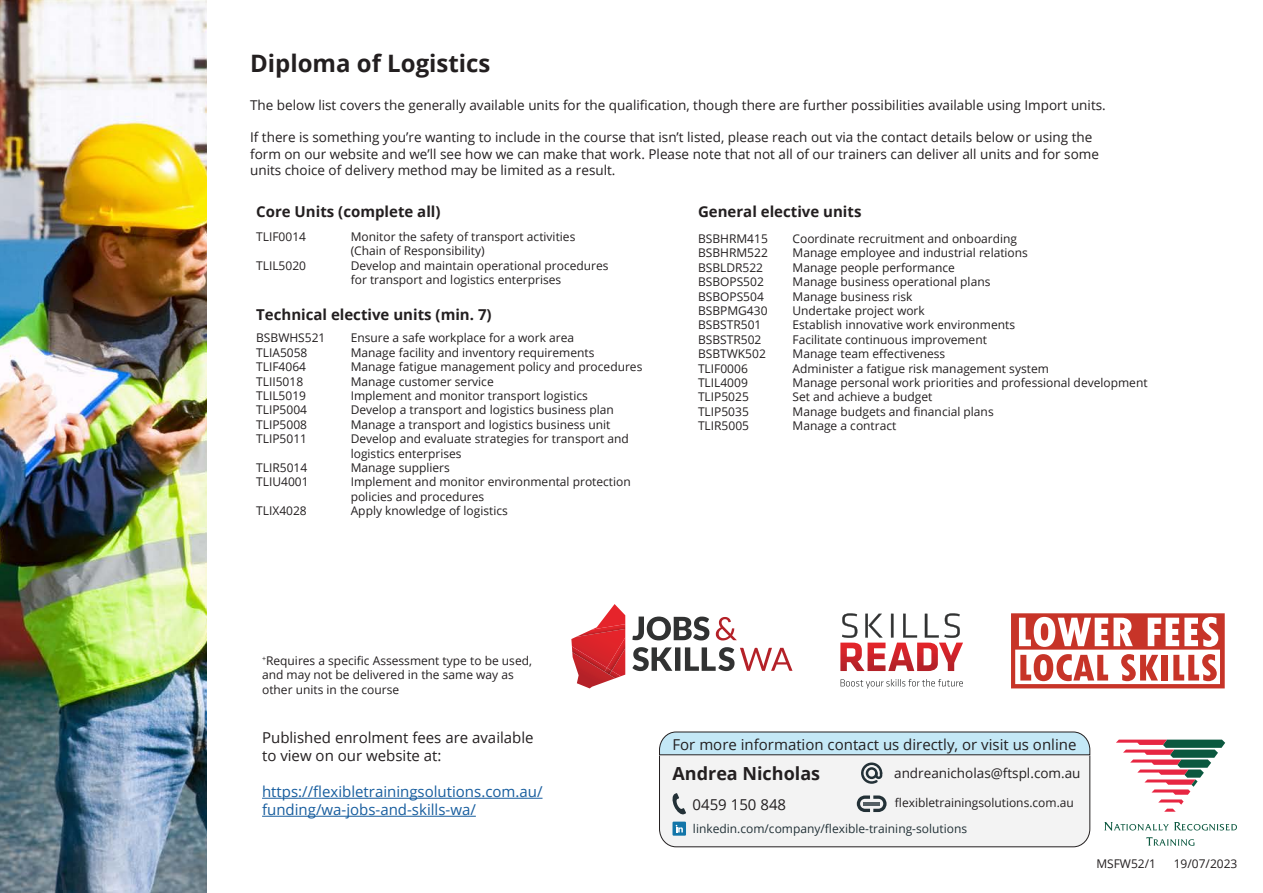
<style>
.page{position:relative;width:1263px;height:893px;background:#fff}
.page>*{position:absolute;margin:0;border:0;box-sizing:border-box;transform-origin:0 0}
.t1{font:700 24px "Open Sans";color:#231f20}
.Body_Text{font:700 18px "Open Sans";color:#231f20}
.Body_Text-2{font:15px/18px "Open Sans";color:#231f20}
.Unit_Group_Title{font:700 15px "Open Sans";color:#231f20}
.Body_Text-3{font:15px/18px "Open Sans";color:#175d9e}
.Body_Text-4{font:13.5px/16.2px "Open Sans";color:#231f20}
.Unit_Details{font:12px "Open Sans";color:#231f20}
.Body_Text-5{font:12px "Open Sans";color:#231f20}
.t2{font:12px "Open Sans";color:#223137}
</style>
<div class="page">
<img style="left:0;top:0;width:206px;height:893px">
<svg style="left:632px;top:617px;width:77px;height:23px"></svg>
<svg style="left:716px;top:617px;width:21px;height:23px"></svg>
<svg style="left:740px;top:648px;width:52px;height:23px"></svg>
<svg style="left:632px;top:647px;width:102px;height:24px"></svg>
<svg style="left:571px;top:604px;width:54px;height:84px"></svg>
<img style="left:576px;top:624px;width:49px;height:13px">
<svg style="left:840px;top:613px;width:123px;height:58px"></svg>
<svg style="left:840px;top:679px;width:123px;height:9px"></svg>
<svg style="left:1011px;top:613px;width:214px;height:75px"></svg>
<hr style="left:262px;top:798px;width:280px;height:1px;background:#175d9e">
<hr style="left:262px;top:816px;width:214px;height:1px;background:#175d9e">
<svg style="left:659px;top:731px;width:431px;height:116px"></svg>
<svg style="left:1116px;top:740px;width:109px;height:72px"></svg>
<svg style="left:1104px;top:822px;width:133px;height:9px"></svg>
<svg style="left:1146px;top:837px;width:48px;height:9px"></svg>
<p class="t1" style="left:250px;top:47px;width:242px">Diploma of Logistics</p>
<p class="Body_Text-4" style="left:250px;top:97px;width:857px">The below list covers the generally available units for the qualification, though there are further possibilities available using Import units.</p>
<p class="Body_Text-4" style="left:250px;top:129px;width:850px">If there is something you’re wanting to include in the course that isn’t listed, please reach out via the contact details below or using the form on our website and we’ll see how we can make that work. Please note that not all of our trainers can deliver all units and for some units choice of delivery method may be limited as a result.</p>
<p class="Unit_Group_Title" style="left:256px;top:201px;width:186px">Core Units (complete all)</p>
<p class="Unit_Details" style="left:256px;top:228px;width:51px">TLIF0014</p>
<p class="Unit_Details" style="left:256px;top:257px;width:51px">TLIL5020</p>
<p class="Unit_Group_Title" style="left:698px;top:201px;width:165px">General elective units</p>
<p class="Unit_Details" style="left:698px;top:230px;width:71px">BSBHRM415</p>
<p class="Unit_Details" style="left:698px;top:245px;width:71px">BSBHRM522</p>
<p class="Unit_Details" style="left:698px;top:259px;width:67px">BSBLDR522</p>
<p class="Unit_Details" style="left:698px;top:274px;width:67px">BSBOPS502</p>
<p class="Unit_Details" style="left:698px;top:288px;width:67px">BSBOPS504</p>
<p class="Unit_Details" style="left:698px;top:302px;width:71px">BSBPMG430</p>
<p class="Unit_Details" style="left:698px;top:317px;width:65px">BSBSTR501</p>
<p class="Unit_Details" style="left:698px;top:331px;width:65px">BSBSTR502</p>
<p class="Unit_Details" style="left:698px;top:346px;width:69px">BSBTWK502</p>
<p class="Unit_Details" style="left:698px;top:360px;width:51px">TLIF0006</p>
<p class="Unit_Details" style="left:698px;top:374px;width:51px">TLIL4009</p>
<p class="Unit_Details" style="left:698px;top:389px;width:52px">TLIP5025</p>
<p class="Unit_Details" style="left:698px;top:403px;width:52px">TLIP5035</p>
<p class="Unit_Details" style="left:698px;top:418px;width:53px">TLIR5005</p>
<p class="Unit_Details" style="left:351px;top:228px;width:226px">Monitor the safety of transport activities</p>
<p class="Unit_Details" style="left:351px;top:243px;width:136px">(Chain of Responsibility)</p>
<p class="Unit_Details" style="left:351px;top:257px;width:259px">Develop and maintain operational procedures</p>
<p class="Unit_Details" style="left:351px;top:271px;width:212px">for transport and logistics enterprises</p>
<p class="Unit_Group_Title" style="left:256px;top:304px;width:237px">Technical elective units (min. 7)</p>
<p class="Unit_Details" style="left:256px;top:330px;width:71px">BSBWHS521</p>
<p class="Unit_Details" style="left:256px;top:344px;width:53px">TLIA5058</p>
<p class="Unit_Details" style="left:256px;top:358px;width:51px">TLIF4064</p>
<p class="Unit_Details" style="left:256px;top:373px;width:49px">TLII5018</p>
<p class="Unit_Details" style="left:256px;top:387px;width:51px">TLIL5019</p>
<p class="Unit_Details" style="left:256px;top:402px;width:52px">TLIP5004</p>
<p class="Unit_Details" style="left:256px;top:416px;width:52px">TLIP5008</p>
<p class="Unit_Details" style="left:256px;top:430px;width:52px">TLIP5011</p>
<p class="Unit_Details" style="left:256px;top:459px;width:53px">TLIR5014</p>
<p class="Unit_Details" style="left:256px;top:474px;width:54px">TLIU4001</p>
<p class="Unit_Details" style="left:256px;top:502px;width:52px">TLIX4028</p>
<p class="Unit_Details" style="left:792px;top:230px;width:226px">Coordinate recruitment and onboarding</p>
<p class="Unit_Details" style="left:792px;top:245px;width:237px">Manage employee and industrial relations</p>
<p class="Unit_Details" style="left:792px;top:259px;width:164px">Manage people performance</p>
<p class="Unit_Details" style="left:792px;top:274px;width:199px">Manage business operational plans</p>
<p class="Unit_Details" style="left:792px;top:288px;width:122px">Manage business risk</p>
<p class="Unit_Details" style="left:792px;top:302px;width:134px">Undertake project work</p>
<p class="Unit_Details" style="left:792px;top:317px;width:224px">Establish innovative work environments</p>
<p class="Unit_Details" style="left:792px;top:331px;width:196px">Facilitate continuous improvement</p>
<p class="Unit_Details" style="left:792px;top:346px;width:154px">Manage team effectiveness</p>
<p class="Unit_Details" style="left:792px;top:360px;width:258px">Administer a fatigue risk management system</p>
<p class="Unit_Details" style="left:792px;top:374px;width:357px">Manage personal work priorities and professional development</p>
<p class="Unit_Details" style="left:792px;top:389px;width:141px">Set and achieve a budget</p>
<p class="Unit_Details" style="left:792px;top:403px;width:203px">Manage budgets and financial plans</p>
<p class="Unit_Details" style="left:792px;top:418px;width:105px">Manage a contract</p>
<p class="Unit_Details" style="left:351px;top:330px;width:225px">Ensure a safe workplace for a work area</p>
<p class="Unit_Details" style="left:351px;top:344px;width:245px">Manage facility and inventory requirements</p>
<p class="Unit_Details" style="left:351px;top:358px;width:293px">Manage fatigue management policy and procedures</p>
<p class="Unit_Details" style="left:351px;top:373px;width:145px">Manage customer service</p>
<p class="Unit_Details" style="left:351px;top:387px;width:239px">Implement and monitor transport logistics</p>
<p class="Unit_Details" style="left:351px;top:402px;width:265px">Develop a transport and logistics business plan</p>
<p class="Unit_Details" style="left:351px;top:416px;width:261px">Manage a transport and logistics business unit</p>
<p class="Unit_Details" style="left:351px;top:430px;width:280px">Develop and evaluate strategies for transport and</p>
<p class="Unit_Details" style="left:351px;top:445px;width:112px">logistics enterprises</p>
<p class="Unit_Details" style="left:351px;top:459px;width:101px">Manage suppliers</p>
<p class="Unit_Details" style="left:351px;top:474px;width:282px">Implement and monitor environmental protection</p>
<p class="Unit_Details" style="left:351px;top:488px;width:135px">policies and procedures</p>
<p class="Unit_Details" style="left:351px;top:502px;width:159px">Apply knowledge of logistics</p>
<p class="Body_Text-5" style="left:262px;top:652px;width:271px"><sup>+</sup>Requires a specific Assessment type to be used,</p>
<p class="Body_Text-5" style="left:262px;top:667px;width:253px">and may not be delivered in the same way as</p>
<p class="Body_Text-5" style="left:262px;top:681px;width:139px">other units in the course</p>
<p class="Body_Text-2" style="left:262px;top:728px;width:273px">Published enrolment fees are available to view on our website at:</p>
<p class="Body_Text-3" style="left:262px;top:782px;width:282px">https://flexibletrainingsolutions.com.au/ funding/wa-jobs-and-skills-wa/</p>
<p class="Body_Text-2" style="left:672px;top:735px;width:405px">For more information contact us directly, or visit us online</p>
<p class="Body_Text" style="left:672px;top:760px;width:149px">Andrea Nicholas</p>
<p class="Body_Text-4" style="left:894px;top:764px;width:188px">andreanicholas@ftspl.com.au</p>
<p class="Body_Text-2" style="left:692px;top:795px;width:95px">0459 150 848</p>
<p class="Body_Text-5" style="left:895px;top:795px;width:181px">flexibletrainingsolutions.com.au</p>
<p class="t2" style="left:693px;top:820px;width:276px">linkedin.com/company/flexible-training-solutions</p>
<p class="Body_Text-5" style="left:1096px;top:855px;width:61px">MSFW52/1</p>
<p class="Body_Text-5" style="left:1174px;top:855px;width:65px">19/07/2023</p>
</div>
